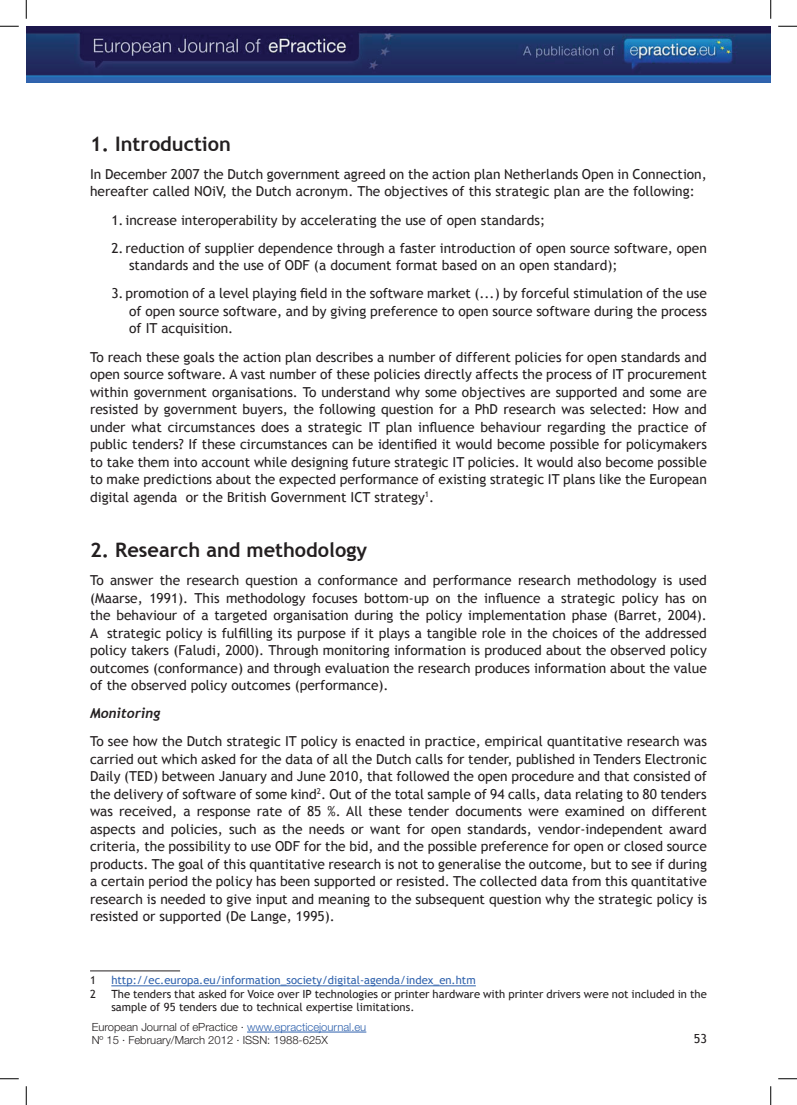
<style>
.page{position:relative;width:797px;height:1105px;background:#fff}
.page>*{position:absolute;margin:0;border:0;box-sizing:border-box;transform-origin:0 0}
.t1{font:700 20px "Trebuchet MS";color:#231f20}
.t2{font:13.75px/17.5px "Trebuchet MS";color:#231f20;text-align:justify}
.t3{font:italic 700 13.75px "Trebuchet";color:#231f20}
.t4{font:12.5px "Trebuchet MS";color:#231f20}
.t5{font:11.25px/13.5px "Trebuchet MS";color:#231f20}
.t6{font:300 11.25px/13.5px "Helvetica Neue";color:#231f20}
.t7{font:11.25px "Trebuchet MS";color:#2e61ad}
.s1{color:#2e61ad}
</style>
<div class="page">
<img style="left:26px;top:26px;width:745px;height:57px">
<hr style="left:247px;top:1032px;width:119px;height:1px;background:#2e61ad">
<hr style="left:90px;top:970px;width:90px;height:1px;background:#231f20">
<hr style="left:111px;top:985px;width:365px;height:1px;background:#2e61ad">
<svg style="left:0;top:25px;width:19px;height:2px"></svg>
<svg style="left:778px;top:25px;width:19px;height:2px"></svg>
<svg style="left:0;top:1078px;width:19px;height:1px"></svg>
<svg style="left:778px;top:1078px;width:19px;height:1px"></svg>
<svg style="left:25px;top:0;width:2px;height:19px"></svg>
<svg style="left:25px;top:1086px;width:2px;height:19px"></svg>
<svg style="left:770px;top:0;width:1px;height:19px"></svg>
<svg style="left:770px;top:1086px;width:1px;height:19px"></svg>
<h1 class="t1" style="left:90px;top:131px;width:142px">1. Introduction</h1>
<p class="t2" style="left:90px;top:166px;width:618px">In December 2007 the Dutch government agreed on the action plan Netherlands Open in Connection, hereafter called NOiV, the Dutch acronym. The objectives of this strategic plan are the following:</p>
<p class="t2" style="left:111px;top:206px;width:597px;line-height:28.1px">1.increase interoperability by accelerating the use of open standards;<br>2.reduction of supplier dependence through a faster introduction of open source software, open</p>
<p class="t2" style="left:129px;top:257px;width:490px">standards and the use of ODF (a document format based on an open standard);</p>
<p class="t2" style="left:129px;top:285px;width:579px;text-indent:-18px">3. promotion of a level playing field in the software market (...) by forceful stimulation of the use of open source software, and by giving preference to open source software during the process of IT acquisition.</p>
<p class="t2" style="left:90px;top:348px;width:618px">To reach these goals the action plan describes a number of different policies for open standards and open source software. A vast number of these policies directly affects the process of IT procurement within government organisations. To understand why some objectives are supported and some are resisted by government buyers, the following question for a PhD research was selected: How and under what circumstances does a strategic IT plan influence behaviour regarding the practice of public tenders? If these circumstances can be identified it would become possible for policymakers to take them into account while designing future strategic IT policies. It would also become possible to make predictions about the expected performance of existing strategic IT plans like the European digital agenda or the British Government ICT strategy<sup>1</sup>.</p>
<h1 class="t1" style="left:90px;top:537px;width:279px">2. Research and methodology</h1>
<p class="t2" style="left:90px;top:572px;width:618px">To answer the research question a conformance and performance research methodology is used (Maarse, 1991). This methodology focuses bottom-up on the influence a strategic policy has on the behaviour of a targeted organisation during the policy implementation phase (Barret, 2004).<br>A strategic policy is fulfilling its purpose if it plays a tangible role in the choices of the addressed policy takers (Faludi, 2000). Through monitoring information is produced about the observed policy outcomes (conformance) and through evaluation the research produces information about the value of the observed policy outcomes (performance).</p>
<p class="t3" style="left:90px;top:705px;width:72px">Monitoring</p>
<p class="t2" style="left:90px;top:733px;width:618px">To see how the Dutch strategic IT policy is enacted in practice, empirical quantitative research was carried out which asked for the data of all the Dutch calls for tender, published in Tenders Electronic Daily (TED) between January and June 2010, that followed the open procedure and that consisted of the delivery of software of some kind<sup>2</sup>. Out of the total sample of 94 calls, data relating to 80 tenders was received, a response rate of 85 %. All these tender documents were examined on different aspects and policies, such as the needs or want for open standards, vendor-independent award criteria, the possibility to use ODF for the bid, and the possible preference for open or closed source products. The goal of this quantitative research is not to generalise the outcome, but to see if during a certain period the policy has been supported or resisted. The collected data from this quantitative research is needed to give input and meaning to the subsequent question why the strategic policy is resisted or supported (De Lange, 1995).</p>
<p class="t5" style="left:90px;top:974px;width:7px">1</p>
<p class="t7" style="left:111px;top:974px;width:366px">http://ec.europa.eu/information_society/digital-agenda/index_en.htm</p>
<p class="t5" style="left:90px;top:987px;width:7px">2</p>
<p class="t5" style="left:111px;top:987px;width:597px">The tenders that asked for Voice over IP technologies or printer hardware with printer drivers were not included in the sample of 95 tenders due to technical expertise limitations.</p>
<p class="t6" style="left:92px;top:1020px;width:276px">European Journal of ePractice · <span class="s1">www.epracticejournal.eu<br></span>Nº 15 · February/March 2012 · ISSN: 1988-625X</p>
<p class="t4" style="left:693px;top:1031px;width:15px">53</p>
</div>
